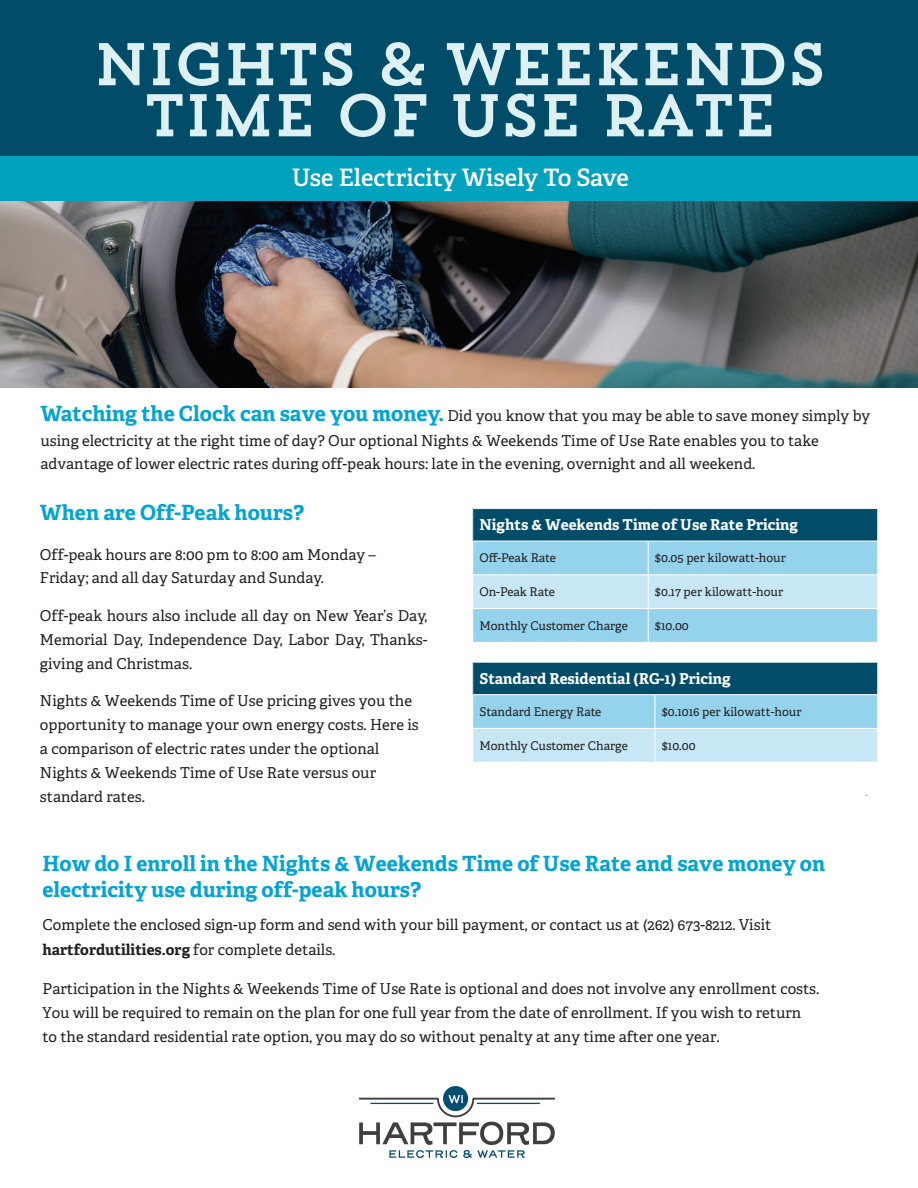
<style>
.page{position:relative;width:918px;height:1188px;background:#fff}
.page>*{position:absolute;margin:0;border:0;box-sizing:border-box;transform-origin:0 0}
.t1{font:60px/51.2px "Trend Slab One";letter-spacing:-.07em;color:#ddf0f4;text-align:center}
.t2{font:600 24px "Adelle";color:#fff}
.t3{font:700 21px/25.5px "Adelle";color:#00a4d5}
.t4{font:15px/24px "Adelle";color:#231f20}
.t5{font:700 15px "Adelle";color:#fff}
.t6{font:12px "Adelle";color:#231f20}
.s1{font-weight:700;font-size:21px;color:#00a4d5}
.s2{font-weight:700}
</style>
<div class="page">
<div style="left:0;top:0;width:918px;height:157px;background:#004c69"></div>
<div style="left:0;top:157px;width:918px;height:45px;background:#00a2bd"></div>
<img style="left:0;top:202px;width:918px;height:186px">
<div style="left:473px;top:509px;width:405px;height:32px;background:#004c69"></div>
<svg style="left:473px;top:542px;width:404px;height:100px;background:#a6daef"></svg>
<hr style="left:648px;top:541px;width:1px;height:34px;background:#fff">
<hr style="left:648px;top:575px;width:1px;height:33px;background:#fff">
<hr style="left:648px;top:609px;width:1px;height:33px;background:#fff">
<hr style="left:473px;top:575px;width:175px;height:1px;background:#fff">
<hr style="left:648px;top:575px;width:229px;height:1px;background:#fff">
<hr style="left:473px;top:608px;width:175px;height:1px;background:#fff">
<hr style="left:648px;top:608px;width:229px;height:1px;background:#fff">
<hr style="left:877px;top:509px;width:1px;height:32px;background:#fff">
<div style="left:473px;top:662px;width:405px;height:33px;background:#004c69"></div>
<svg style="left:473px;top:695px;width:404px;height:67px;background:#afddf1"></svg>
<hr style="left:655px;top:695px;width:1px;height:33px;background:#fff">
<hr style="left:655px;top:729px;width:1px;height:33px;background:#fff">
<hr style="left:473px;top:728px;width:182px;height:1px;background:#fff">
<hr style="left:655px;top:728px;width:222px;height:1px;background:#fff">
<hr style="left:472px;top:662px;width:183px;height:1px;background:#fff">
<hr style="left:655px;top:662px;width:223px;height:1px;background:#fff">
<hr style="left:877px;top:662px;width:1px;height:32px;background:#fff">
<hr style="left:472px;top:694px;width:183px;height:1px;background:#fff">
<hr style="left:655px;top:694px;width:223px;height:1px;background:#fff">
<img style="left:359px;top:1086px;width:196px;height:72px">
<h1 class="t1" style="left:92px;top:37px;width:738px">NIGHTS &amp; WEEKENDS<br>TIME OF USE RATE</h1>
<h2 class="t2" style="left:292px;top:163px;width:338px">Use Electricity Wisely To Save</h2>
<p class="t4" style="left:40px;top:403px;width:831px;line-height:25px"><span class="s1">Watching the Clock can save you money.</span> Did you know that you may be able to save money simply by using electricity at the right time of day? Our optional Nights &amp; Weekends Time of Use Rate enables you to take</p>
<p class="t4" style="left:40px;top:452px;width:716px">advantage of lower electric rates during off-peak hours: late in the evening, overnight and all weekend.</p>
<h3 class="t3" style="left:40px;top:500px;width:266px">When are Off-Peak hours?</h3>
<p class="t4" style="left:40px;top:543px;width:338px">Off-peak hours are 8:00 pm to 8:00 am Monday –<br>Friday; and all day Saturday and Sunday.</p>
<p class="t4" style="left:40px;top:604px;width:389px;text-align:justify">Off-peak hours also include all day on New Year’s Day, Memorial Day, Independence Day, Labor Day, Thanks&shy;giving and Christmas.</p>
<p class="t4" style="left:40px;top:689px;width:380px">Nights &amp; Weekends Time of Use pricing gives you the opportunity to manage your own energy costs. Here is a comparison of electric rates under the optional Nights &amp; Weekends Time of Use Rate versus our standard rates.</p>
<p class="t5" style="left:479px;top:516px;width:320px">Nights &amp; Weekends Time of Use Rate Pricing</p>
<p class="t6" style="left:479px;top:551px;width:78px">Off-Peak Rate</p>
<p class="t6" style="left:655px;top:551px;width:132px">$0.05 per kilowatt-hour</p>
<p class="t6" style="left:479px;top:585px;width:77px">On-Peak Rate</p>
<p class="t6" style="left:655px;top:585px;width:130px">$0.17 per kilowatt-hour</p>
<p class="t6" style="left:479px;top:618px;width:150px">Monthly Customer Charge</p>
<p class="t6" style="left:655px;top:618px;width:35px">$10.00</p>
<p class="t5" style="left:479px;top:669px;width:253px">Standard Residential (RG-1) Pricing</p>
<p class="t6" style="left:479px;top:704px;width:124px">Standard Energy Rate</p>
<p class="t6" style="left:662px;top:704px;width:141px">$0.1016 per kilowatt-hour</p>
<p class="t6" style="left:479px;top:738px;width:150px">Monthly Customer Charge</p>
<p class="t6" style="left:662px;top:738px;width:35px">$10.00</p>
<h3 class="t3" style="left:42px;top:851px;width:784px">How do I enroll in the Nights &amp; Weekends Time of Use Rate and save money on electricity use during off-peak hours?</h3>
<p class="t4" style="left:42px;top:913px;width:730px">Complete the enclosed sign-up form and send with your bill payment, or contact us at (262) 673-8212. Visit <span class="s2">hartfordutilities.org</span> for complete details.</p>
<p class="t4" style="left:42px;top:976px;width:778px">Participation in the Nights &amp; Weekends Time of Use Rate is optional and does not involve any enrollment costs.<br>You will be required to remain on the plan for one full year from the date of enrollment. If you wish to return to the standard residential rate option, you may do so without penalty at any time after one year.</p>
</div>
